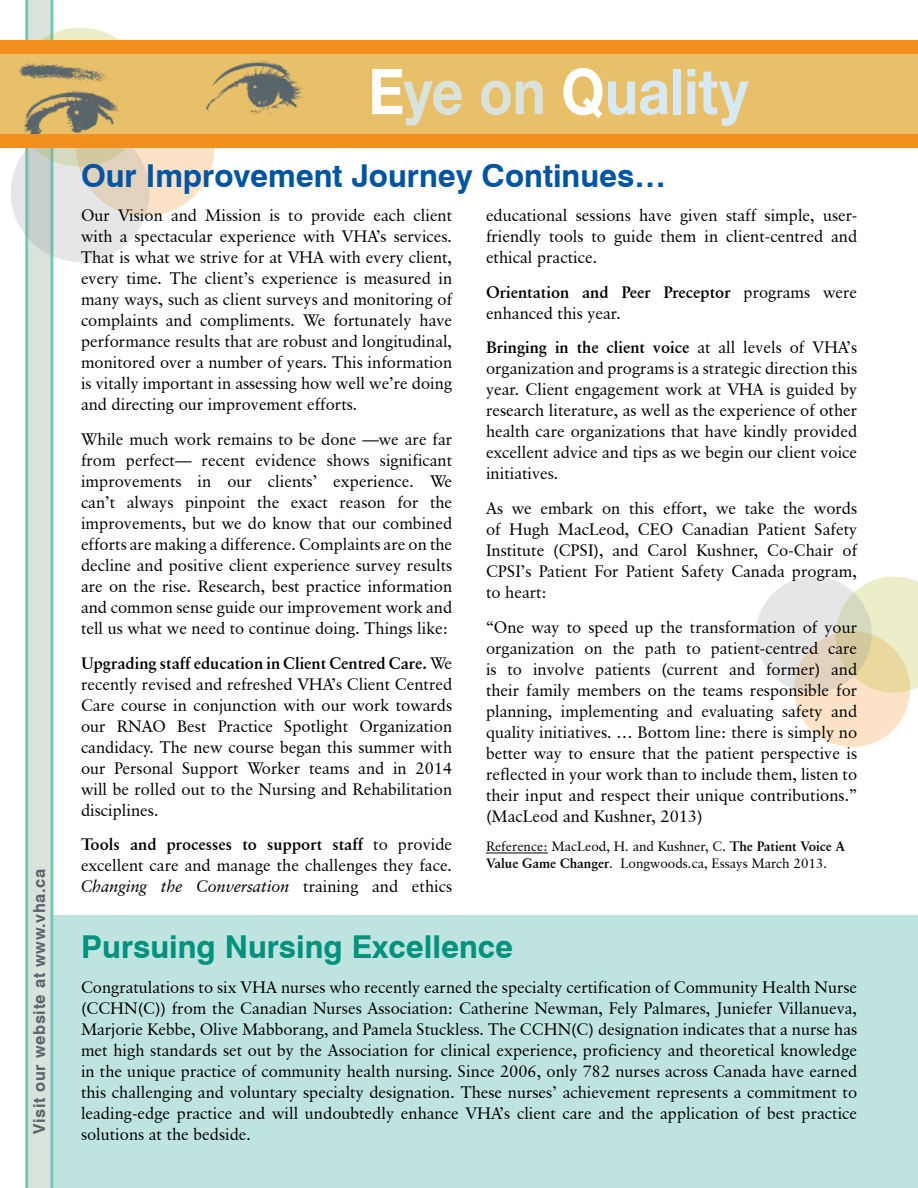
<style>
.page{position:relative;width:918px;height:1188px;background:#fff}
.page>*{position:absolute;margin:0;border:0;box-sizing:border-box;transform-origin:0 0}
.t1{font:700 63.3px "Helvetica Neue LT Std";letter-spacing:-.005em;color:#d7e8f7;scale:.88 1}
.t2{font:700 31.5px "Swiss 721 BT";color:#0054a4}
.t3{font:700 31.5px "Swiss 721 BT";color:#00927e}
.t4{font:16.5px/21px "Classical Garamond BT";color:#000;text-align:justify}
.t5{font:700 16.5px "Swiss 721 BT";letter-spacing:.04em;color:#58656c}
.t6{font:13.5px/16.5px "Classical Garamond BT";color:#000}
.s1{color:#fff}
.s2{color:#d9e2db}
.s3{font-weight:700}
.s4{font-style:italic}
</style>
<div class="page">
<div style="left:46px;top:916px;width:872px;height:272px;background:#bfe4df"></div>
<svg style="left:25px;top:0;width:28px;height:1188px;background:#c6ddd4"></svg>
<div style="left:76px;top:78px;width:139px;height:138px;background:#fce3c7;border-radius:50%"></div>
<svg style="left:11px;top:28px;width:138px;height:138px"></svg>
<svg style="left:11px;top:123px;width:138px;height:139px;background:#d8d9d1"></svg>
<div style="left:794px;top:631px;width:116px;height:116px;background:#fce3c7;border-radius:50%"></div>
<svg style="left:836px;top:577px;width:82px;height:116px;background:#ece8bf"></svg>
<svg style="left:756px;top:577px;width:116px;height:116px;background:#e0ddd2"></svg>
<div style="left:0;top:47px;width:918px;height:97px;background:#e8c069"></div>
<img style="left:18px;top:61px;width:286px;height:73px">
<div style="left:0;top:134px;width:918px;height:14px;background:#f3901d"></div>
<div style="left:0;top:40px;width:918px;height:14px;background:#f3901d"></div>
<hr style="left:486px;top:853px;width:62px;height:1px;background:#000">
<p class="t5" style="left:29px;top:1134px;width:267px;rotate:-90deg">Visit our website at www.vha.ca</p>
<h1 class="t1" style="left:368px;top:52px;width:433px"><span class="s1">E</span><span class="s2">ye on</span> <span class="s1">Q</span>uality</h1>
<h2 class="t2" style="left:81px;top:156px;width:586px">Our Improvement Journey Continues…</h2>
<p class="t4" style="left:81px;top:205px;width:373px">Our Vision and Mission is to provide each client with a spectacular experience with VHA’s services.<br>That is what we strive for at VHA with every client, every time. The client’s experience is measured in many ways, such as client surveys and monitoring of complaints and compliments. We fortunately have performance results that are robust and longitudinal, monitored over a number of years. This information is vitally important in assessing how well we’re doing and directing our improvement efforts.</p>
<p class="t4" style="left:81px;top:428px;width:373px">While much work remains to be done —we are far from perfect— recent evidence shows significant improvements in our clients’ experience. We can’t always pinpoint the exact reason for the improvements, but we do know that our combined efforts are making a difference. Complaints are on the decline and positive client experience survey results are on the rise. Research, best practice information and common sense guide our improvement work and tell us what we need to continue doing. Things like:</p>
<p class="t4" style="left:81px;top:652px;width:373px"><span class="s3">Upgrading staff education in Client Centred Care.</span> We recently revised and refreshed VHA’s Client Centred Care course in conjunction with our work towards our RNAO Best Practice Spotlight Organization candidacy. The new course began this summer with our Personal Support Worker teams and in 2014 will be rolled out to the Nursing and Rehabilitation disciplines.</p>
<p class="t4" style="left:81px;top:834px;width:373px"><span class="s3">Tools and processes to support staff</span> to provide excellent care and manage the challenges they face.<br><span class="s4">Changing the Conversation</span> training and ethics</p>
<p class="t4" style="left:486px;top:205px;width:373px">educational sessions have given staff simple, user&shy;friendly tools to guide them in client-centred and ethical practice.</p>
<p class="t4" style="left:486px;top:281px;width:373px"><span class="s3">Orientation and Peer Preceptor</span> programs were enhanced this year.</p>
<p class="t4" style="left:486px;top:337px;width:373px"><span class="s3">Bringing in the client voice</span> at all levels of VHA’s organization and programs is a strategic direction this year. Client engagement work at VHA is guided by research literature, as well as the experience of other health care organizations that have kindly provided excellent advice and tips as we begin our client voice initiatives.</p>
<p class="t4" style="left:486px;top:497px;width:373px">As we embark on this effort, we take the words of Hugh MacLeod, CEO Canadian Patient Safety Institute (CPSI), and Carol Kushner, Co-Chair of CPSI’s Patient For Patient Safety Canada program, to heart:</p>
<p class="t4" style="left:486px;top:616px;width:373px">“One way to speed up the transformation of your organization on the path to patient-centred care is to involve patients (current and former) and their family members on the teams responsible for planning, implementing and evaluating safety and quality initiatives. … Bottom line: there is simply no better way to ensure that the patient perspective is reflected in your work than to include them, listen to their input and respect their unique contributions.” (MacLeod and Kushner, 2013)</p>
<p class="t6" style="left:486px;top:838px;width:361px">Reference: MacLeod, H. and Kushner, C. <span class="s3">The Patient Voice A<br>Value Game Changer</span>. Longwoods.ca, Essays March 2013.</p>
<h2 class="t3" style="left:81px;top:928px;width:434px">Pursuing Nursing Excellence</h2>
<p class="t4" style="left:81px;top:977px;width:778px">Congratulations to six VHA nurses who recently earned the specialty certification of Community Health Nurse (CCHN(C)) from the Canadian Nurses Association: Catherine Newman, Fely Palmares, Juniefer Villanueva, Marjorie Kebbe, Olive Mabborang, and Pamela Stuckless. The CCHN(C) designation indicates that a nurse has met high standards set out by the Association for clinical experience, proficiency and theoretical knowledge in the unique practice of community health nursing. Since 2006, only 782 nurses across Canada have earned this challenging and voluntary specialty designation. These nurses’ achievement represents a commitment to leading-edge practice and will undoubtedly enhance VHA’s client care and the application of best practice solutions at the bedside.</p>
</div>
